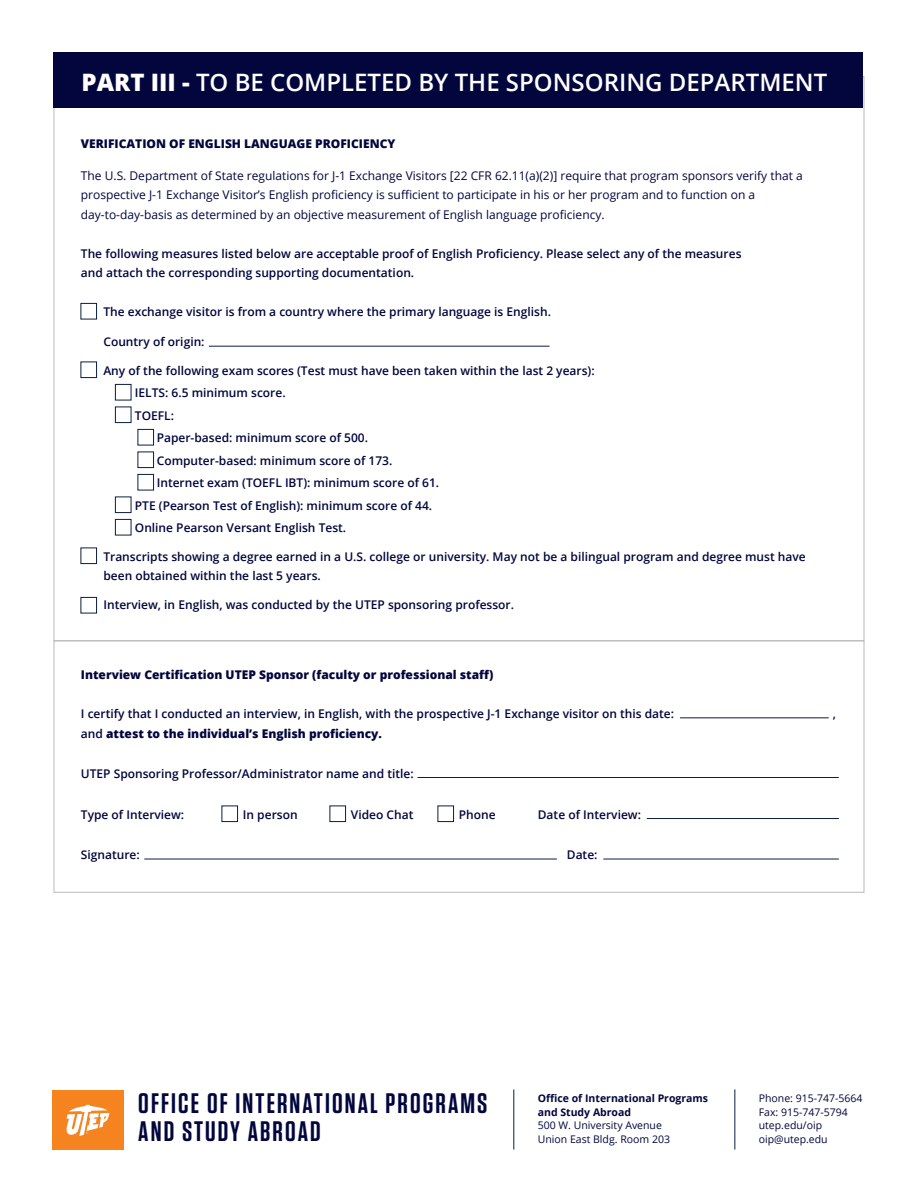
<style>
.page{position:relative;width:918px;height:1188px;background:#fff}
.page>*{position:absolute;margin:0;border:0;box-sizing:border-box;transform-origin:0 0}
.t1{font:600 28.2px/28.2px "Tungsten";letter-spacing:.075em;color:#02063d}
.t2{font:600 24px "Open Sans";color:#fff}
.t3{font:600 12px/19.5px "Open Sans";color:#02063d}
.t4{font:12px/19.5px "Open Sans";color:#02063d}
.t5{font:800 12px "Open Sans";color:#02063d}
.t6{font:10.5px/13.5px "Open Sans";color:#02063d}
.t7{font:700 10.5px/13.5px "Open Sans";color:#02063d}
.s1{font-weight:800}
.s2{font-weight:600}
</style>
<div class="page">
<hr style="left:647px;top:818px;width:192px;height:1px;background:#091e40">
<hr style="left:603px;top:859px;width:236px;height:1px;background:#091e40">
<hr style="left:144px;top:859px;width:413px;height:1px;background:#091e40">
<div style="left:438px;top:806px;width:16px;height:16px;border:1px solid #091e40"></div>
<div style="left:330px;top:806px;width:16px;height:16px;border:1px solid #091e40"></div>
<div style="left:222px;top:806px;width:16px;height:16px;border:1px solid #091e40"></div>
<div style="left:81px;top:597px;width:16px;height:16px;border:1px solid #091e40"></div>
<div style="left:81px;top:548px;width:16px;height:16px;border:1px solid #091e40"></div>
<div style="left:138px;top:474px;width:16px;height:16px;border:1px solid #091e40"></div>
<div style="left:138px;top:452px;width:16px;height:16px;border:1px solid #091e40"></div>
<div style="left:138px;top:429px;width:16px;height:16px;border:1px solid #091e40"></div>
<div style="left:115px;top:519px;width:16px;height:16px;border:1px solid #091e40"></div>
<div style="left:115px;top:497px;width:16px;height:16px;border:1px solid #091e40"></div>
<div style="left:115px;top:407px;width:16px;height:16px;border:1px solid #091e40"></div>
<div style="left:115px;top:384px;width:16px;height:16px;border:1px solid #091e40"></div>
<div style="left:81px;top:362px;width:16px;height:16px;border:1px solid #091e40"></div>
<div style="left:81px;top:303px;width:16px;height:16px;border:1px solid #091e40"></div>
<hr style="left:680px;top:718px;width:149px;height:1px;background:#091e40">
<hr style="left:418px;top:777px;width:421px;height:1px;background:#091e40">
<hr style="left:209px;top:346px;width:341px;height:1px;background:#091e40">
<div style="left:53px;top:53px;width:810px;height:55px;background:#02063d"></div>
<hr style="left:735px;top:1089px;width:1px;height:61px;background:#091e40">
<hr style="left:514px;top:1090px;width:1px;height:60px;background:#091e40">
<div style="left:53px;top:1090px;width:71px;height:60px;background:#f58320"></div>
<svg style="left:66px;top:1105px;width:43px;height:31px"></svg>
<h2 class="t2" style="left:82px;top:66px;width:747px"><span class="s1">PART III -</span> TO BE COMPLETED BY THE SPONSORING DEPARTMENT</h2>
<p class="t5" style="left:81px;top:135px;width:316px">VERIFICATION OF ENGLISH LANGUAGE PROFICIENCY</p>
<p class="t4" style="left:81px;top:165px;width:723px">The U.S. Department of State regulations for J-1 Exchange Visitors [22 CFR 62.11(a)(2)] require that program sponsors verify that a prospective J-1 Exchange Visitor’s English proficiency is sufficient to participate in his or her program and to function on a day-to-day-basis as determined by an objective measurement of English language proficiency.</p>
<p class="t3" style="left:81px;top:243px;width:662px">The following measures listed below are acceptable proof of English Proficiency. Please select any of the measures and attach the corresponding supporting documentation.</p>
<p class="t3" style="left:103px;top:302px;width:449px">The exchange visitor is from a country where the primary language is English.</p>
<p class="t3" style="left:103px;top:332px;width:103px">Country of origin:</p>
<p class="t3" style="left:103px;top:360px;width:493px">Any of the following exam scores (Test must have been taken within the last 2 years):</p>
<p class="t3" style="left:135px;top:383px;width:152px">IELTS: 6.5 minimum score.</p>
<p class="t3" style="left:135px;top:405px;width:41px">TOEFL:</p>
<p class="t3" style="left:157px;top:428px;width:213px">Paper-based: minimum score of 500.</p>
<p class="t3" style="left:157px;top:450px;width:237px">Computer-based: minimum score of 173.</p>
<p class="t3" style="left:157px;top:473px;width:284px">Internet exam (TOEFL IBT): minimum score of 61.</p>
<p class="t3" style="left:135px;top:495px;width:299px">PTE (Pearson Test of English): minimum score of 44.</p>
<p class="t3" style="left:135px;top:518px;width:213px">Online Pearson Versant English Test.</p>
<p class="t3" style="left:103px;top:546px;width:704px">Transcripts showing a degree earned in a U.S. college or university. May not be a bilingual program and degree must have been obtained within the last 5 years.</p>
<p class="t3" style="left:103px;top:594px;width:412px">Interview, in English, was conducted by the UTEP sponsoring professor.</p>
<p class="t5" style="left:81px;top:666px;width:414px">Interview Certification UTEP Sponsor (faculty or professional staff)</p>
<p class="t3" style="left:81px;top:704px;width:595px">I certify that I conducted an interview, in English, with the prospective J-1 Exchange visitor on this date:</p>
<p class="t3" style="left:833px;top:704px;width:5px">,</p>
<p class="t5" style="left:81px;top:724px;width:303px"><span class="s2">and</span> attest to the individual’s English proficiency.</p>
<p class="t3" style="left:81px;top:764px;width:334px">UTEP Sponsoring Professor/Administrator name and title:</p>
<p class="t3" style="left:81px;top:804px;width:105px">Type of Interview:</p>
<p class="t3" style="left:243px;top:804px;width:56px">In person</p>
<p class="t3" style="left:351px;top:804px;width:64px">Video Chat</p>
<p class="t3" style="left:459px;top:804px;width:38px">Phone</p>
<p class="t3" style="left:538px;top:804px;width:105px">Date of Interview:</p>
<p class="t3" style="left:81px;top:845px;width:60px">Signature:</p>
<p class="t3" style="left:567px;top:845px;width:32px">Date:</p>
<h1 class="t1" style="left:138px;top:1090px;width:351px">OFFICE OF INTERNATIONAL PROGRAMS<br>AND STUDY ABROAD</h1>
<p class="t7" style="left:538px;top:1091px;width:172px">Office of International Programs and Study Abroad</p>
<p class="t6" style="left:538px;top:1118px;width:134px">500 W. University Avenue<br>Union East Bldg. Room 203</p>
<p class="t6" style="left:759px;top:1091px;width:105px">Phone: 915-747-5664<br>Fax: 915-747-5794 utep.edu/oip oip@utep.edu</p>
</div>
